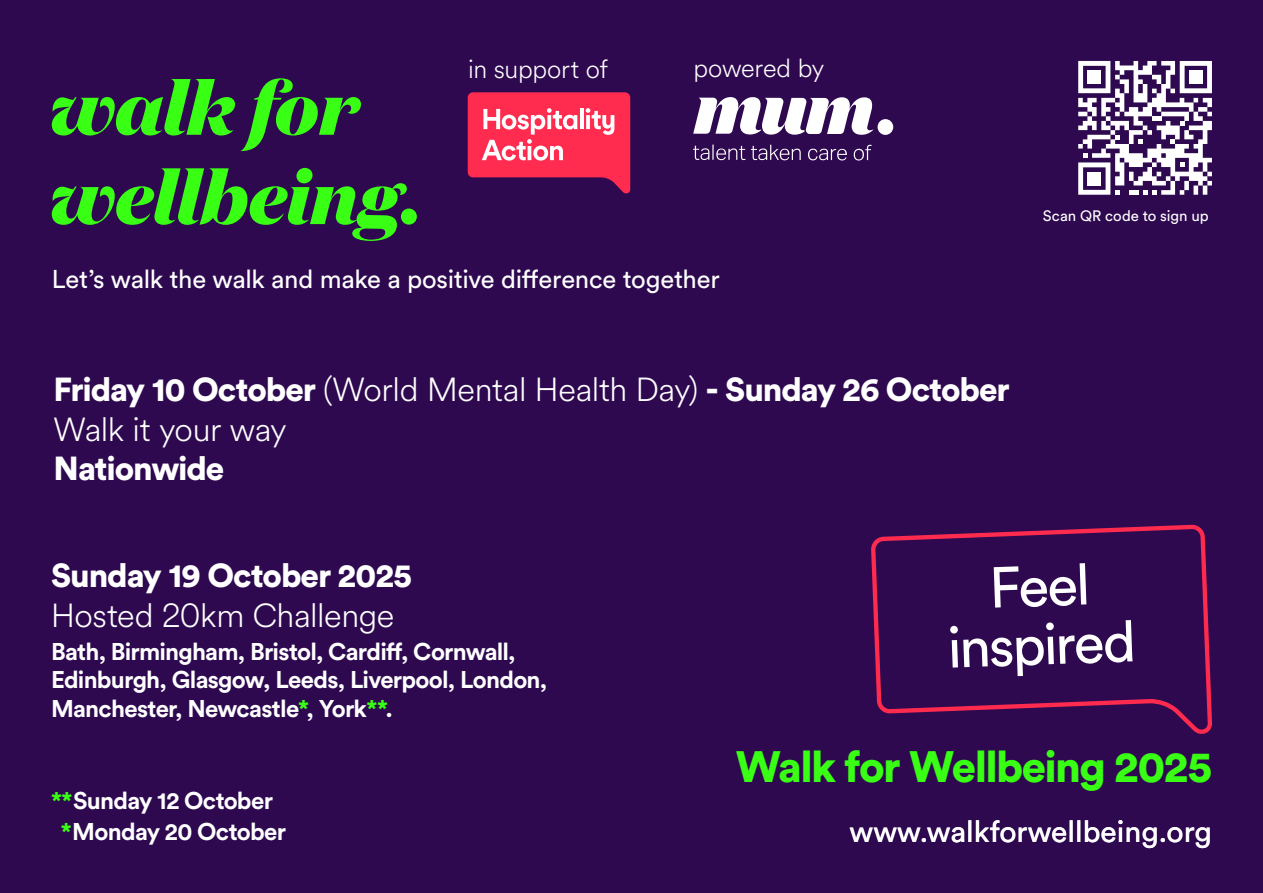
<style>
.page{position:relative;width:1263px;height:893px;background:#2e0950}
.page>*{position:absolute;margin:0;border:0;box-sizing:border-box;transform-origin:0 0}
.t1{font:57px/58.5px "Circular Std";color:#fff;text-align:center}
.t2{font:900 43.5px "Circular Std";letter-spacing:-.035em;color:#38ff14}
.t3{font:300 33px/39.6px "Circular Std";letter-spacing:-.01em;color:#fff}
.t4{font:900 33px "Circular Std";letter-spacing:-.03em;color:#fff}
.t5{font:30px "Circular Std";color:#fff}
.t6{font:25.5px "Circular Std";letter-spacing:-.01em;color:#fff}
.t7{font:300 25.5px "Circular Std";letter-spacing:-.01em;color:#fff}
.t8{font:700 24px/28.8px "Circular Std";letter-spacing:-.03em;color:#fff}
.t9{font:15px "Circular Std";color:#fff}
.s1{font-weight:900}
.s2{color:#38ff14}
</style>
<div class="page">
<svg style="left:1078px;top:61px;width:134px;height:134px"></svg>
<div style="left:1087px;top:70px;width:14px;height:14px;background:#fff"></div>
<div style="left:1189px;top:70px;width:14px;height:14px;background:#fff"></div>
<div style="left:1087px;top:172px;width:14px;height:13px;background:#fff"></div>
<svg style="left:52px;top:79px;width:183px;height:57px"></svg>
<svg style="left:241px;top:78px;width:120px;height:73px"></svg>
<svg style="left:52px;top:168px;width:355px;height:73px"></svg>
<div style="left:401px;top:209px;width:16px;height:16px;background:#38ff14;border-radius:50%"></div>
<svg style="left:468px;top:92px;width:162px;height:101px;background:#e04065"></svg>
<svg style="left:693px;top:145px;width:52px;height:15px"></svg>
<svg style="left:751px;top:145px;width:50px;height:15px"></svg>
<svg style="left:808px;top:149px;width:39px;height:11px"></svg>
<svg style="left:854px;top:145px;width:18px;height:16px"></svg>
<svg style="left:693px;top:97px;width:180px;height:38px"></svg>
<div style="left:877px;top:119px;width:16px;height:16px;background:#fff;border-radius:50%"></div>
<svg style="left:873px;top:524px;width:339px;height:210px"></svg>
<p class="t7" style="left:468px;top:52px;width:141px">in support of</p>
<p class="t7" style="left:693px;top:51px;width:132px">powered by</p>
<p class="t6" style="left:52px;top:263px;width:669px">Let’s walk the walk and make a positive difference together</p>
<h3 class="t3" style="left:54px;top:368px;width:958px"><span class="s1">Friday 10 October</span> (World Mental Health Day) <span class="s1">- Sunday 26 October<br></span>Walk it your way</h3>
<h3 class="t4" style="left:54px;top:447px;width:172px">Nationwide</h3>
<p class="t9" style="left:1043px;top:207px;width:167px">Scan QR code to sign up</p>
<h3 class="t4" style="left:51px;top:553px;width:362px">Sunday 19 October 2025</h3>
<h3 class="t3" style="left:51px;top:594px;width:345px">Hosted 20km Challenge</h3>
<p class="t8" style="left:51px;top:636px;width:498px">Bath, Birmingham, Bristol, Cardiff, Cornwall,<br>Edinburgh, Glasgow, Leeds, Liverpool, London,<br>Manchester, Newcastle<span class="s2">*</span>, York<span class="s2">**</span>.</p>
<p class="t8" style="left:51px;top:786px;width:223px"><span class="s2">**</span>Sunday 12 October</p>
<h1 class="t1" style="left:944px;top:559px;width:190px;rotate:-2deg">Feel inspired</h1>
<h2 class="t2" style="left:736px;top:738px;width:478px">Walk for Wellbeing 2025</h2>
<p class="t8" style="left:61px;top:817px;width:227px"><span class="s2">*</span>Monday 20 October</p>
<p class="t5" style="left:850px;top:813px;width:364px">www.walkforwellbeing.org</p>
</div>
